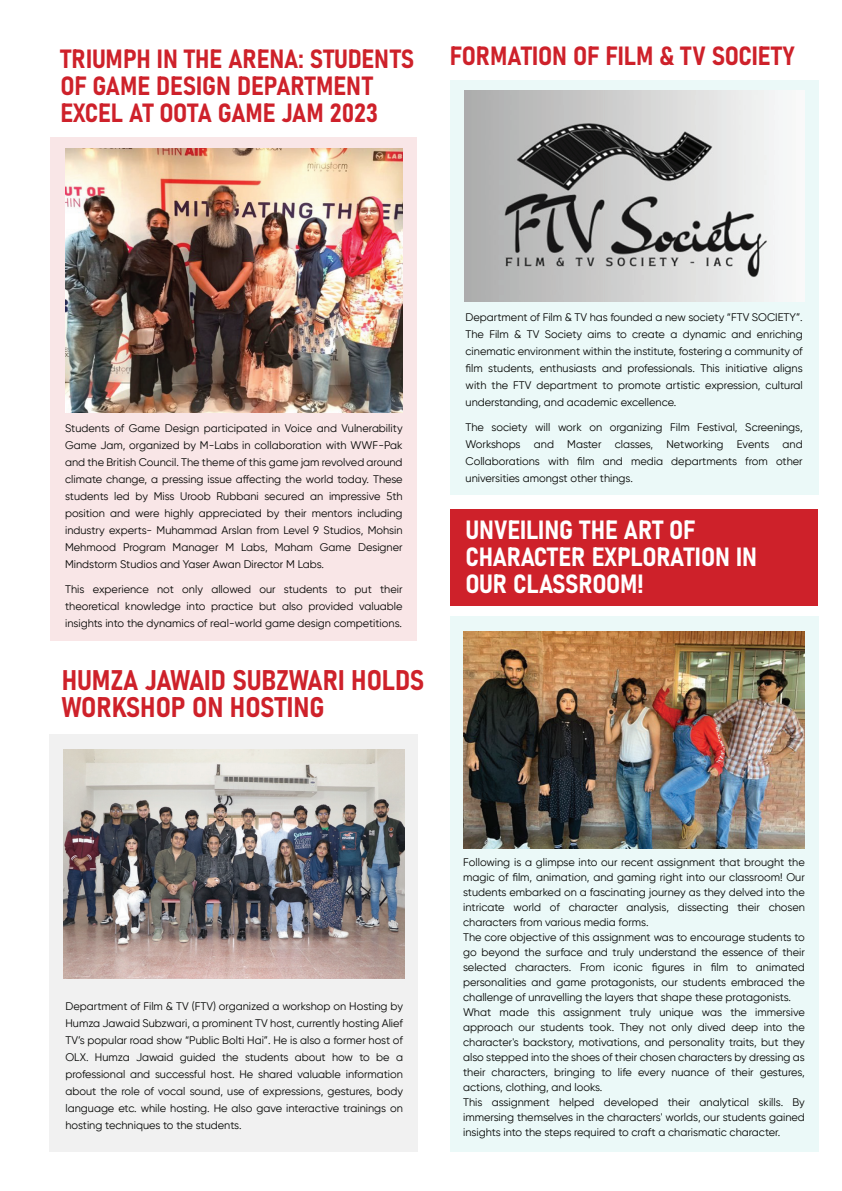
<style>
.page{position:relative;width:842px;height:1191px;background:#fff}
.page>*{position:absolute;margin:0;border:0;box-sizing:border-box;transform-origin:0 0}
.t1{font:28px/27px "Bahnschrift";color:#ce212a}
.t2{font:26px/27px "Bahnschrift";color:#ce212a}
.t3{font:26px/27px "Bahnschrift";letter-spacing:-.005em;color:#fff}
.t4{font:11px/17px "Gilroy";color:#040503;text-align:justify}
</style>
<div class="page">
<div style="left:51px;top:137px;width:366px;height:504px;background:#f9e6e7"></div>
<div style="left:450px;top:80px;width:368px;height:414px;background:#ebf9f8"></div>
<div style="left:450px;top:616px;width:368px;height:535px;background:#ebf9f8"></div>
<div style="left:50px;top:734px;width:368px;height:417px;background:#f1f1f1"></div>
<img style="left:63px;top:749px;width:341px;height:229px">
<img style="left:463px;top:631px;width:342px;height:217px">
<img style="left:65px;top:148px;width:338px;height:265px">
<img style="left:464px;top:90px;width:340px;height:211px">
<div style="left:450px;top:509px;width:368px;height:97px;background:#ce212a"></div>
<h2 class="t2" style="left:60px;top:44px;width:356px">TRIUMPH IN THE ARENA: STUDENTS<br>OF GAME DESIGN DEPARTMENT<br>EXCEL AT OOTA GAME JAM 2023</h2>
<h2 class="t2" style="left:450px;top:41px;width:346px">FORMATION OF FILM &amp; TV SOCIETY</h2>
<p class="t4" style="left:65px;top:419px;width:339px">Students of Game Design participated in Voice and Vulnerability Game Jam, organized by M-Labs in collaboration with WWF-Pak and the British Council. The theme of this game jam revolved around climate change, a pressing issue affecting the world today. These students led by Miss Uroob Rubbani secured an impressive 5th position and were highly appreciated by their mentors including industry experts- Muhammad Arslan from Level 9 Studios, Mohsin Mehmood Program Manager M Labs, Maham Game Designer Mindstorm Studios and Yaser Awan Director M Labs.</p>
<p class="t4" style="left:65px;top:580px;width:339px">This experience not only allowed our students to put their theoretical knowledge into practice but also provided valuable insights into the dynamics of real-world game design competitions.</p>
<h1 class="t1" style="left:62px;top:664px;width:364px">HUMZA JAWAID SUBZWARI HOLDS<br>WORKSHOP ON HOSTING</h1>
<p class="t4" style="left:465px;top:308px;width:339px">Department of Film &amp; TV has founded a new society “FTV SOCIETY”.<br>The Film &amp; TV Society aims to create a dynamic and enriching cinematic environment within the institute, fostering a community of film students, enthusiasts and professionals. This initiative aligns with the FTV department to promote artistic expression, cultural understanding, and academic excellence.</p>
<p class="t4" style="left:465px;top:418px;width:339px">The society will work on organizing Film Festival, Screenings, Workshops and Master classes, Networking Events and Collaborations with film and media departments from other universities amongst other things.</p>
<h2 class="t3" style="left:465px;top:515px;width:293px">UNVEILING THE ART OF<br>CHARACTER EXPLORATION IN<br>OUR CLASSROOM!</h2>
<p class="t4" style="left:65px;top:998px;width:339px">Department of Film &amp; TV (FTV) organized a workshop on Hosting by Humza Jawaid Subzwari, a prominent TV host, currently hosting Alief TV’s popular road show “Public Bolti Hai”. He is also a former host of OLX. Humza Jawaid guided the students about how to be a professional and successful host. He shared valuable information about the role of vocal sound, use of expressions, gestures, body language etc. while hosting. He also gave interactive trainings on hosting techniques to the students.</p>
<p class="t4" style="left:463px;top:854px;width:343px;line-height:15px;text-align:left">Following is a glimpse into our recent assignment that brought the magic of film, animation, and gaming right into our classroom! Our students embarked on a fascinating journey as they delved into the intricate world of character analysis, dissecting their chosen characters from various media forms.<br>The core objective of this assignment was to encourage students to go beyond the surface and truly understand the essence of their selected characters. From iconic figures in film to animated personalities and game protagonists, our students embraced the challenge of unravelling the layers that shape these protagonists.<br>What made this assignment truly unique was the immersive approach our students took. They not only dived deep into the character's backstory, motivations, and personality traits, but they also stepped into the shoes of their chosen characters by dressing as their characters, bringing to life every nuance of their gestures, actions, clothing, and looks.<br>This assignment helped developed their analytical skills. By immersing themselves in the characters' worlds, our students gained insights into the steps required to craft a charismatic character.</p>
</div>
